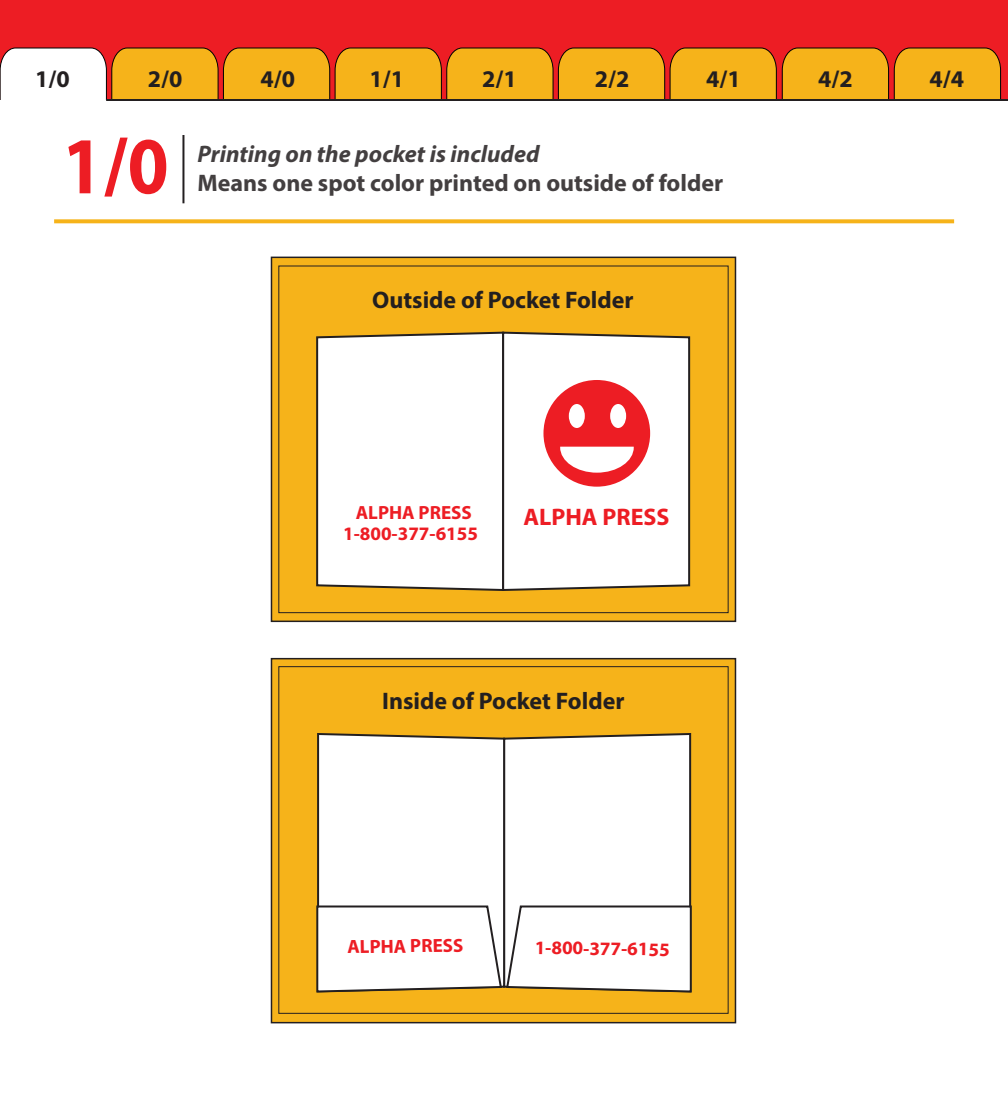
<style>
.page{position:relative;width:1008px;height:1116px;background:#fff}
.page>*{position:absolute;margin:0;border:0;box-sizing:border-box;transform-origin:0 0}
.t1{font:700 81.4px "Myriad Pro";color:#ed1d24;scale:.91 1}
.t2{font:700 24px "Myriad Pro";color:#231f20}
.t3{font:700 24px "Myriad Pro";color:#433f40}
.t4{font:italic 700 24px "Myriad Pro";color:#433f40}
.t5{font:700 24px "Myriad Pro";color:#ed1d24}
.t6{font:700 19px/21.4px "Myriad Pro";color:#ed1d24;text-align:center}
</style>
<div class="page">
<div style="left:271px;top:257px;width:465px;height:365px;background:#f6b31a;border:2px solid #231f20"></div>
<div style="left:0;top:0;width:1008px;height:100px;background:#ed1d24"></div>
<hr style="left:182px;top:131px;width:2px;height:72px;background:#231f20">
<svg style="left:54px;top:219px;width:900px;height:4px;background:#f6b92c"></svg>
<div style="left:316px;top:331px;width:185px;height:260px;background:#fff"></div>
<svg style="left:501px;top:331px;width:190px;height:260px;background:#f2f0ec"></svg>
<div style="left:543px;top:380px;width:107px;height:107px;background:#ed1d24;border-radius:50%"></div>
<div style="left:569px;top:404px;width:16px;height:24px;background:#fff;border-radius:50%"></div>
<div style="left:610px;top:404px;width:16px;height:24px;background:#fff;border-radius:50%"></div>
<svg style="left:560px;top:447px;width:74px;height:26px"></svg>
<div style="left:271px;top:658px;width:465px;height:365px;background:#f6b31a;border:2px solid #231f20"></div>
<div style="left:506px;top:733px;width:186px;height:171px;background:#fff"></div>
<div style="left:317px;top:733px;width:189px;height:171px;background:#fff"></div>
<svg style="left:316px;top:904px;width:376px;height:89px;background:#efece7"></svg>
<div style="left:279px;top:666px;width:449px;height:348px;border:1px solid #231f20"></div>
<svg style="left:0;top:48px;width:1001px;height:52px;background:#efac31"></svg>
<hr style="left:106px;top:99px;width:902px;height:2px;background:#231f20">
<p class="t2" style="left:35px;top:63px;width:36px">1/0</p>
<p class="t2" style="left:148px;top:63px;width:36px">2/0</p>
<p class="t2" style="left:260px;top:63px;width:36px">4/0</p>
<p class="t2" style="left:370px;top:63px;width:36px">1/1</p>
<p class="t2" style="left:482px;top:63px;width:36px">2/1</p>
<p class="t2" style="left:595px;top:63px;width:36px">2/2</p>
<p class="t2" style="left:706px;top:63px;width:36px">4/1</p>
<p class="t2" style="left:818px;top:63px;width:36px">4/2</p>
<p class="t2" style="left:930px;top:63px;width:36px">4/4</p>
<h1 class="t1" style="left:62px;top:113px;width:119px">1/0</h1>
<p class="t4" style="left:197px;top:138px;width:344px">Printing on the pocket is included</p>
<p class="t3" style="left:197px;top:167px;width:527px">Means one spot color printed on outside of folder</p>
<p class="t2" style="left:372px;top:284px;width:263px">Outside of Pocket Folder</p>
<p class="t6" style="left:343px;top:501px;width:137px">ALPHA PRESS<br>1-800-377-6155</p>
<p class="t5" style="left:523px;top:502px;width:147px">ALPHA PRESS</p>
<p class="t2" style="left:382px;top:686px;width:244px">Inside of Pocket Folder</p>
<p class="t6" style="left:347px;top:936px;width:118px;rotate:-1deg">ALPHA PRESS</p>
<p class="t6" style="left:535px;top:936px;width:137px;rotate:1deg">1-800-377-6155</p>
</div>
